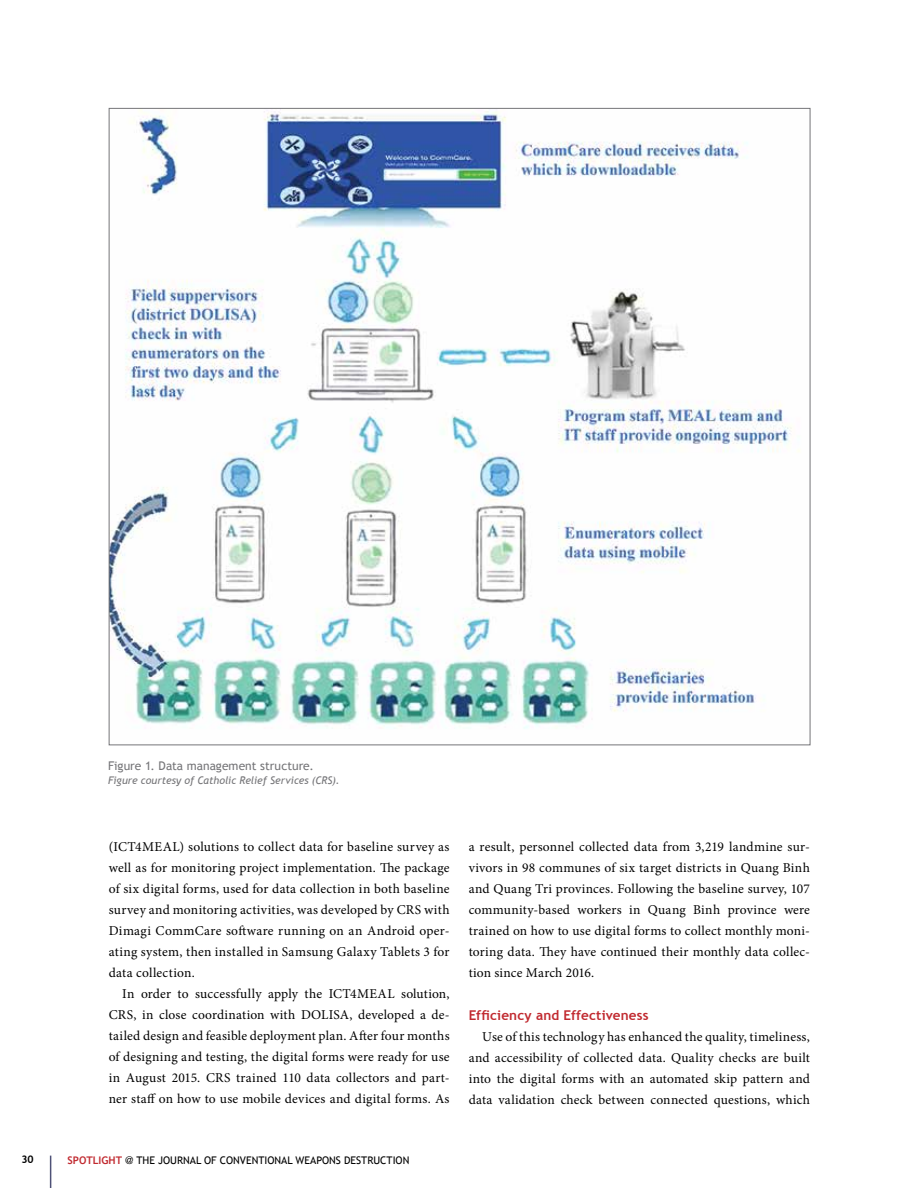
<style>
.page{position:relative;width:918px;height:1188px;background:#fff}
.page>*{position:absolute;margin:0;border:0;box-sizing:border-box;transform-origin:0 0}
.t1{font:13.5px/21px "Minion Pro";letter-spacing:.015em;color:#000;text-align:justify}
.t2{font:700 13.5px "Trebuchet MS";letter-spacing:.01em;color:#c12a30}
.t3{font:12px "Trebuchet MS";color:#757578}
.t4{font:10.5px "Trebuchet MS";color:#000}
.t5{font:italic 10.5px "Trebuchet MS";letter-spacing:-.005em;color:#757578}
.t6{font:700 10.5px "Trebuchet MS";color:#000}
.s1{font-weight:700;color:#c12a30}
.s2{font-family:"Univers";font-weight:300}
</style>
<div class="page">
<hr style="left:50px;top:1156px;width:1px;height:32px;background:#4e5177">
<img style="left:111px;top:110px;width:689px;height:619px">
<p class="t3" style="left:108px;top:759px;width:207px">Figure 1. Data management structure.</p>
<p class="t5" style="left:108px;top:774px;width:233px">Figure courtesy of Catholic Relief Services (CRS).</p>
<p class="t1" style="left:109px;top:836px;width:342px">(ICT4MEAL) solutions to collect data for baseline survey as well as for monitoring project implementation. The package of six digital forms, used for data collection in both baseline survey and monitoring activities, was developed by CRS with Dimagi CommCare software running on an Android oper&shy;ating system, then installed in Samsung Galaxy Tablets 3 for data collection.</p>
<p class="t1" style="left:109px;top:983px;width:342px;text-indent:14px">In order to successfully apply the ICT4MEAL solution, CRS, in close coordination with DOLISA, developed a de&shy;tailed design and feasible deployment plan. After four months of designing and testing, the digital forms were ready for use in August 2015. CRS trained 110 data collectors and part&shy;ner staff on how to use mobile devices and digital forms. As</p>
<p class="t6" style="left:21px;top:1153px;width:14px">30</p>
<p class="t4" style="left:68px;top:1154px;width:343px"><span class="s1">SPOTLIGHT</span> <span class="s2">@</span> THE JOURNAL OF CONVENTIONAL WEAPONS DESTRUCTION</p>
<p class="t1" style="left:469px;top:836px;width:343px">a result, personnel collected data from 3,219 landmine sur&shy;vivors in 98 communes of six target districts in Quang Binh and Quang Tri provinces. Following the baseline survey, 107 community-based workers in Quang Binh province were trained on how to use digital forms to collect monthly moni&shy;toring data. They have continued their monthly data collec&shy;tion since March 2016.</p>
<p class="t2" style="left:469px;top:1007px;width:181px">Efficiency and Effectiveness</p>
<p class="t1" style="left:469px;top:1027px;width:343px;text-indent:14px">Use of this technology has enhanced the quality, timeliness, and accessibility of collected data. Quality checks are built into the digital forms with an automated skip pattern and data validation check between connected questions, which</p>
</div>
